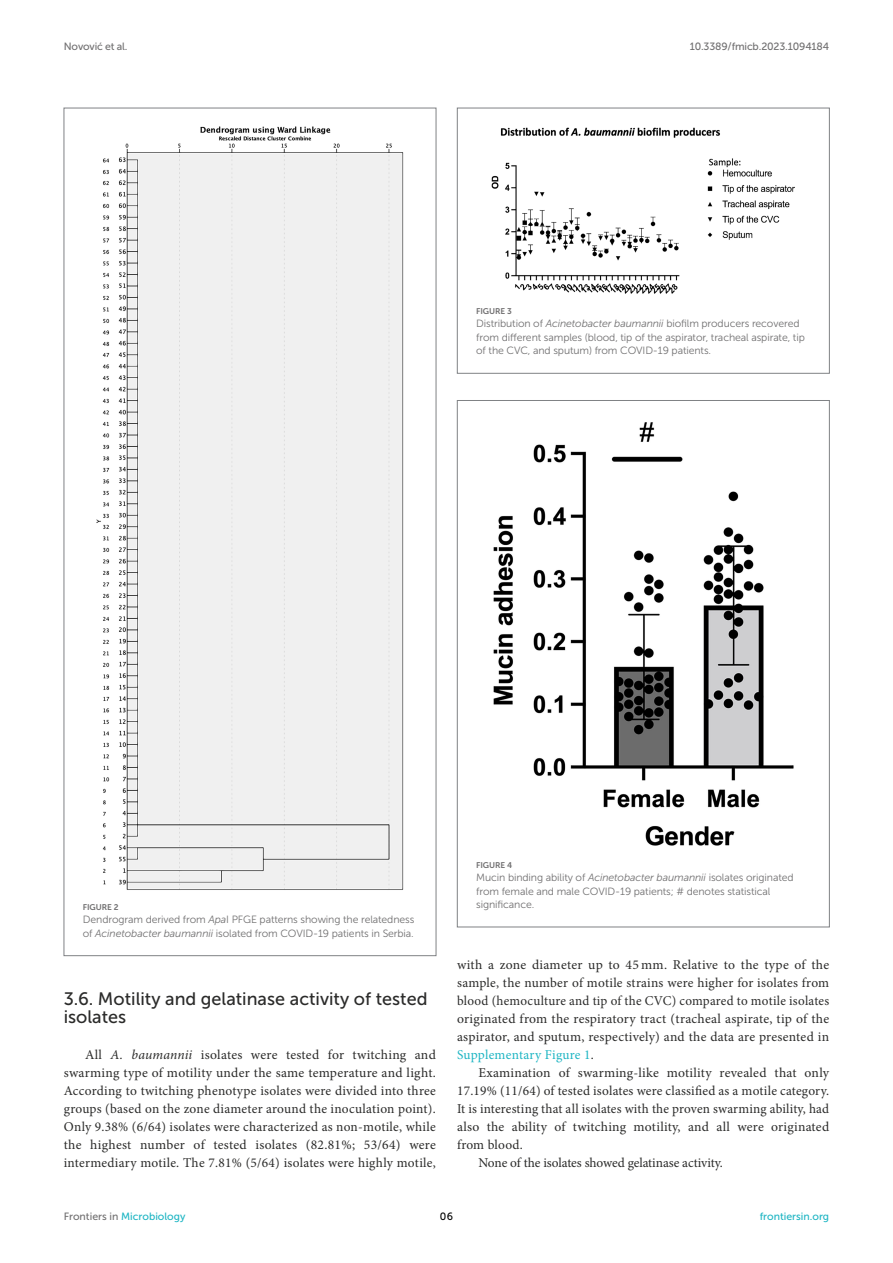
<style>
.page{position:relative;width:893px;height:1263px;background:#fff}
.page>*{position:absolute;margin:0;border:0;box-sizing:border-box;transform-origin:0 0}
.HEAD_2{font:18px/18px "Museo Sans 500";color:#2b2b2a}
.TEXT_FLUSH{font:13.5px/18px "Minion Pro";letter-spacing:.02em;color:#2b2b2a;text-align:justify}
.TEXT{font:13.5px/18px "Minion Pro";letter-spacing:.005em;color:#2b2b2a;text-align:justify}
.FIG_LEG{font:10.5px/13.5px "Museo Sans 300";letter-spacing:-.01em;color:#706f70}
.t1{font:10.5px "Museo Sans 500";letter-spacing:-.015em;color:#706f70}
.t2{font:10.5px "Museo Sans 500";color:#1db5c3}
.t3{font:10.5px "Museo Sans 500";color:#000}
.FIG_HD{font:8.25px "Museo Sans 700";letter-spacing:-.01em;color:#706f70}
.s1{font-style:italic}
.s2{color:#1db5c3}
.s3{color:#706f70}
</style>
<div class="page">
<img style="left:97px;top:127px;width:306px;height:763px">
<img style="left:491px;top:127px;width:304px;height:167px">
<div style="left:457px;top:108px;width:372px;height:265px;border:1px solid #808285"></div>
<img style="left:493px;top:422px;width:301px;height:424px">
<p class="t1" style="left:64px;top:41px;width:65px">Novović et al.</p>
<p class="t1" style="left:690px;top:41px;width:141px">10.3389/fmicb.2023.1094184</p>
<p class="FIG_HD" style="left:476px;top:306px;width:37px">FIGURE 3</p>
<p class="FIG_LEG" style="left:476px;top:317px;width:330px">Distribution of <span class="s1">Acinetobacter baumannii</span> biofilm producers recovered from different samples (blood, tip of the aspirator, tracheal aspirate, tip of the CVC, and sputum) from COVID-19 patients.</p>
<p class="FIG_HD" style="left:83px;top:902px;width:37px">FIGURE 2</p>
<p class="FIG_LEG" style="left:83px;top:913px;width:333px">Dendrogram derived from <span class="s1">Apa</span>I PFGE patterns showing the relatedness of <span class="s1">Acinetobacter baumannii</span> isolated from COVID-19 patients in Serbia.</p>
<p class="HEAD_2" style="left:64px;top:990px;width:365px">3.6. Motility and gelatinase activity of tested isolates</p>
<p class="TEXT_FLUSH" style="left:64px;top:1046px;width:374px;text-indent:21px">All <span class="s1">A. baumannii</span> isolates were tested for twitching and swarming type of motility under the same temperature and light.<br>According to twitching phenotype isolates were divided into three groups (based on the zone diameter around the inoculation point).<br>Only 9.38% (6/64) isolates were characterized as non-motile, while the highest number of tested isolates (82.81%; 53/64) were intermediary motile. The 7.81% (5/64) isolates were highly motile,</p>
<p class="FIG_HD" style="left:476px;top:860px;width:37px">FIGURE 4</p>
<p class="FIG_LEG" style="left:476px;top:871px;width:319px">Mucin binding ability of <span class="s1">Acinetobacter baumannii</span> isolates originated from female and male COVID-19 patients; # denotes statistical significance.</p>
<p class="TEXT_FLUSH" style="left:457px;top:956px;width:374px">with a zone diameter up to 45 mm. Relative to the type of the sample, the number of motile strains were higher for isolates from blood (hemoculture and tip of the CVC) compared to motile isolates originated from the respiratory tract (tracheal aspirate, tip of the aspirator, and sputum, respectively) and the data are presented in <span class="s2">Supplementary Figure 1</span>.</p>
<p class="TEXT" style="left:457px;top:1064px;width:374px;text-indent:21px">Examination of swarming-like motility revealed that only 17.19% (11/64) of tested isolates were classified as a motile category.<br>It is interesting that all isolates with the proven swarming ability, had also the ability of twitching motility, and all were originated from blood.</p>
<p class="TEXT" style="left:478px;top:1154px;width:246px">None of the isolates showed gelatinase activity.</p>
<p class="t2" style="left:64px;top:1211px;width:123px"><span class="s3">Frontiers in</span> Microbiology</p>
<p class="t3" style="left:440px;top:1211px;width:15px">06</p>
<p class="t2" style="left:760px;top:1211px;width:71px">frontiersin.org</p>
</div>
